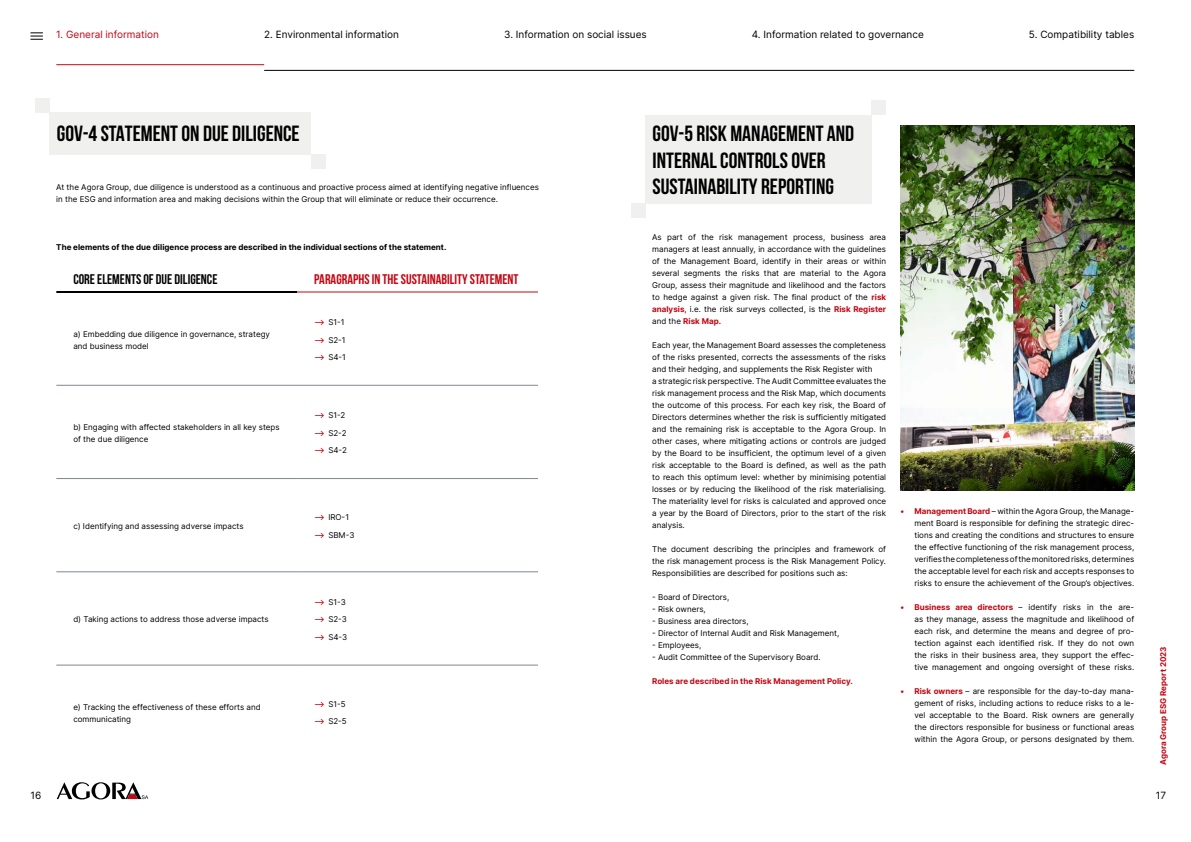
<style>
.page{position:relative;width:1191px;height:842px;background:#fff}
.page>*{position:absolute;margin:0;border:0;box-sizing:border-box;transform-origin:0 0}
.t1{font:700 22px/26px "Bebas Neue";color:#000}
.t2{font:700 14px "Bebas Neue";color:#c40512}
.t3{font:700 14px "Bebas Neue";color:#000}
.t4{font:10px "Inter";color:#000}
.t5{font:10px "Inter";color:#c40512}
.t6{font:8px/12px "Inter";color:#000}
.t7{font:700 8px "Inter";color:#000}
.t8{font:700 8px "Inter";color:#c40512}
.s1{font-weight:500;color:#c40512}
.s2{font-weight:700;color:#c40512}
</style>
<div class="page">
<svg style="left:30px;top:32px;width:13px;height:8px"></svg>
<hr style="left:264px;top:70px;width:870px;height:1px;background:#000">
<hr style="left:56px;top:64px;width:208px;height:1px;background:#c40512">
<svg style="left:57px;top:782px;width:91px;height:17px"></svg>
<div style="left:49px;top:112px;width:262px;height:43px;background:#f0f0ef"></div>
<hr style="left:56px;top:291px;width:241px;height:2px;background:#000">
<hr style="left:297px;top:291px;width:241px;height:1px;background:#c40512">
<hr style="left:56px;top:385px;width:241px;height:1px;background:#808790">
<hr style="left:297px;top:385px;width:241px;height:1px;background:#808790">
<hr style="left:56px;top:478px;width:241px;height:1px;background:#808790">
<hr style="left:297px;top:478px;width:241px;height:1px;background:#808790">
<hr style="left:56px;top:572px;width:241px;height:1px;background:#808790">
<hr style="left:297px;top:572px;width:241px;height:1px;background:#808790">
<hr style="left:56px;top:665px;width:241px;height:1px;background:#808790">
<hr style="left:297px;top:665px;width:241px;height:1px;background:#808790">
<div style="left:311px;top:155px;width:14px;height:14px;background:#f0f0ef"></div>
<div style="left:35px;top:98px;width:14px;height:14px;background:#f0f0ef"></div>
<div style="left:645px;top:115px;width:226px;height:88px;background:#f0f0ef"></div>
<div style="left:631px;top:203px;width:14px;height:15px;background:#f0f0ef"></div>
<div style="left:871px;top:101px;width:14px;height:14px;background:#f0f0ef"></div>
<img style="left:900px;top:125px;width:234px;height:365px">
<p class="t5" style="left:56px;top:27px;width:104px">1. General information</p>
<p class="t4" style="left:264px;top:27px;width:136px">2. Environmental information</p>
<p class="t4" style="left:504px;top:27px;width:144px">3. Information on social issues</p>
<p class="t4" style="left:752px;top:27px;width:173px">4. Information related to governance</p>
<p class="t4" style="left:1029px;top:27px;width:107px">5. Compatibility tables</p>
<h1 class="t1" style="left:57px;top:121px;width:244px">GOV-4 STATEMENT ON DUE DILIGENCE</h1>
<p class="t6" style="left:56px;top:181px;width:484px">At the Agora Group, due diligence is understood as a continuous and proactive process aimed at identifying negative influences in the ESG and information area and making decisions within the Group that will eliminate or reduce their occurrence.</p>
<p class="t7" style="left:56px;top:241px;width:391px">The elements of the due diligence process are described in the individual sections of the statement.</p>
<h2 class="t3" style="left:73px;top:272px;width:146px">CORE ELEMENTS OF DUE DILIGENCE</h2>
<h2 class="t2" style="left:314px;top:272px;width:206px">PARAGRAPHS IN THE SUSTAINABILITY STATEMENT</h2>
<p class="t6" style="left:73px;top:327px;width:198px">a) Embedding due diligence in governance, strategy and business model</p>
<p class="t6" style="left:73px;top:421px;width:208px">b) Engaging with affected stakeholders in all key steps of the due diligence</p>
<p class="t6" style="left:73px;top:520px;width:172px">c) Identifying and assessing adverse impacts</p>
<p class="t6" style="left:73px;top:613px;width:197px">d) Taking actions to address those adverse impacts</p>
<p class="t6" style="left:314px;top:316px;width:32px"><span class="s1">⟶</span> S1-1</p>
<p class="t6" style="left:314px;top:333px;width:33px"><span class="s1">⟶</span> S2-1</p>
<p class="t6" style="left:314px;top:351px;width:33px"><span class="s1">⟶</span> S4-1</p>
<p class="t6" style="left:314px;top:409px;width:33px"><span class="s1">⟶</span> S1-2</p>
<p class="t6" style="left:314px;top:427px;width:34px"><span class="s1">⟶</span> S2-2</p>
<p class="t6" style="left:314px;top:444px;width:34px"><span class="s1">⟶</span> S4-2</p>
<p class="t6" style="left:314px;top:511px;width:36px"><span class="s1">⟶</span> IRO-1</p>
<p class="t6" style="left:314px;top:529px;width:42px"><span class="s1">⟶</span> SBM-3</p>
<p class="t6" style="left:314px;top:596px;width:33px"><span class="s1">⟶</span> S1-3</p>
<p class="t6" style="left:314px;top:613px;width:34px"><span class="s1">⟶</span> S2-3</p>
<p class="t6" style="left:314px;top:631px;width:35px"><span class="s1">⟶</span> S4-3</p>
<p class="t6" style="left:73px;top:700px;width:189px">e) Tracking the effectiveness of these efforts and communicating</p>
<p class="t6" style="left:314px;top:698px;width:33px"><span class="s1">⟶</span> S1-5</p>
<p class="t6" style="left:314px;top:715px;width:34px"><span class="s1">⟶</span> S2-5</p>
<h1 class="t1" style="left:652px;top:121px;width:203px">GOV-5 RISK MANAGEMENT AND<br>INTERNAL CONTROLS OVER<br>SUSTAINABILITY REPORTING</h1>
<p class="t6" style="left:652px;top:231px;width:235px;text-align:justify">As part of the risk management process, business area managers at least annually, in accordance with the guidelines of the Management Board, identify in their areas or within several segments the risks that are material to the Agora Group, assess their magnitude and likelihood and the factors to hedge against a given risk. The final product of the <span class="s2">risk analysis</span>, i.e. the risk surveys collected, is the <span class="s2">Risk Register </span>and the <span class="s2">Risk Map.</span></p>
<p class="t6" style="left:652px;top:339px;width:235px">Each year, the Management Board assesses the completeness of the risks presented, corrects the assessments of the risks and their hedging, and supplements the Risk Register with<br>a strategic risk perspective. The Audit Committee evaluates the risk management process and the Risk Map, which documents the outcome of this process. For each key risk, the Board of Directors determines whether the risk is sufficiently mitigated and the remaining risk is acceptable to the Agora Group. In other cases, where mitigating actions or controls are judged by the Board to be insufficient, the optimum level of a given risk acceptable to the Board is defined, as well as the path to reach this optimum level: whether by minimising potential losses or by reducing the likelihood of the risk materialising.<br>The materiality level for risks is calculated and approved once a year by the Board of Directors, prior to the start of the risk analysis.</p>
<p class="t6" style="left:652px;top:543px;width:235px;text-align:justify">The document describing the principles and framework of the risk management process is the Risk Management Policy.<br>Responsibilities are described for positions such as:</p>
<p class="t6" style="left:652px;top:591px;width:79px">- Board of Directors,</p>
<p class="t6" style="left:652px;top:603px;width:55px">- Risk owners,</p>
<p class="t6" style="left:652px;top:615px;width:98px">- Business area directors,</p>
<p class="t6" style="left:652px;top:627px;width:189px">- Director of Internal Audit and Risk Management,</p>
<p class="t6" style="left:652px;top:639px;width:51px">- Employees,</p>
<p class="t6" style="left:652px;top:651px;width:170px">- Audit Committee of the Supervisory Board.</p>
<p class="t8" style="left:652px;top:675px;width:202px">Roles are described in the Risk Management Policy.</p>
<p class="t6" style="left:914px;top:504px;width:221px;text-align:justify;text-indent:-14px"><span class="s2">• Management Board</span> – within the Agora Group, the Manage&shy;ment Board is responsible for defining the strategic direc&shy;tions and creating the conditions and structures to ensure the effective functioning of the risk management process, verifies the completeness of the monitored risks, determines the acceptable level for each risk and accepts responses to risks to ensure the achievement of the Group’s objectives.</p>
<p class="t6" style="left:914px;top:600px;width:221px;text-align:justify;text-indent:-14px"><span class="s2">• Business area directors</span> – identify risks in the are&shy;as they manage, assess the magnitude and likelihood of each risk, and determine the means and degree of pro&shy;tection against each identified risk. If they do not own the risks in their business area, they support the effec&shy;tive management and ongoing oversight of these risks.</p>
<p class="t6" style="left:914px;top:684px;width:221px;text-align:justify;text-indent:-14px"><span class="s2">• Risk owners</span> – are responsible for the day-to-day mana&shy;gement of risks, including actions to reduce risks to a le&shy;vel acceptable to the Board. Risk owners are generally the directors responsible for business or functional areas within the Agora Group, or persons designated by them.</p>
<p class="t8" style="left:1157px;top:765px;width:120px;rotate:-90deg">Agora Group ESG Report 2023</p>
<p class="t4" style="left:30px;top:788px;width:12px">16</p>
<p class="t4" style="left:1155px;top:788px;width:12px">17</p>
</div>
